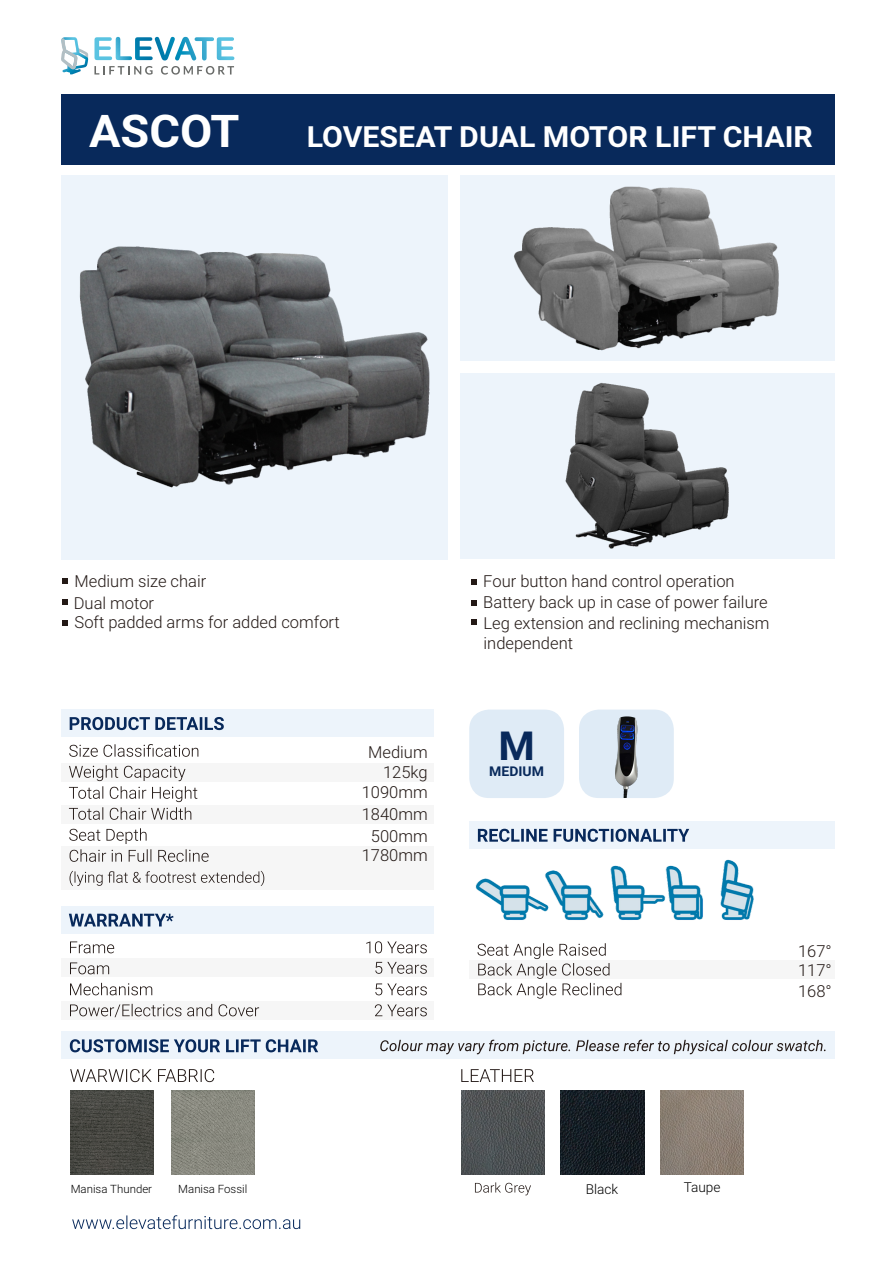
<style>
.page{position:relative;width:896px;height:1266px;background:#fff}
.page>*{position:absolute;margin:0;border:0;box-sizing:border-box;transform-origin:0 0}
.t1{font:700 45.15px "Roboto";color:#fff;scale:1.04 1}
.t2{font:700 40.05px "Roboto";color:#08295b;scale:1.04 1}
.t3{font:700 29.1px "Roboto";color:#fff;scale:1.04 1}
.t4{font:300 16.5px/19.8px "Roboto";color:#231916}
.t5{font:300 13.65px "Roboto";color:#000}
.t6{font:700 13.5px "Roboto";color:#08295b;scale:1.04 1}
.t7{font:300 11.4px "Roboto";color:#000}
</style>
<div class="page">
<svg style="left:72px;top:1215px;width:228px;height:14px"></svg>
<svg style="left:61px;top:37px;width:27px;height:37px"></svg>
<svg style="left:94px;top:37px;width:140px;height:23px"></svg>
<svg style="left:94px;top:66px;width:59px;height:9px"></svg>
<svg style="left:161px;top:66px;width:73px;height:9px"></svg>
<div style="left:61px;top:175px;width:387px;height:384px;background:#edf4fb"></div>
<div style="left:461px;top:175px;width:374px;height:185px;background:#edf4fb"></div>
<div style="left:461px;top:374px;width:374px;height:185px;background:#edf4fb"></div>
<div style="left:61px;top:94px;width:774px;height:71px;background:#08295b"></div>
<div style="left:61px;top:805px;width:372px;height:18px;background:#f6f6f6"></div>
<div style="left:61px;top:847px;width:372px;height:43px;background:#f6f6f6"></div>
<div style="left:61px;top:763px;width:372px;height:18px;background:#f6f6f6"></div>
<div style="left:61px;top:709px;width:372px;height:28px;background:#edf4fb"></div>
<svg style="left:69px;top:744px;width:129px;height:13px"></svg>
<svg style="left:69px;top:765px;width:128px;height:55px"></svg>
<svg style="left:69px;top:828px;width:140px;height:34px"></svg>
<svg style="left:70px;top:871px;width:194px;height:15px"></svg>
<svg style="left:70px;top:717px;width:154px;height:13px"></svg>
<div style="left:61px;top:1032px;width:774px;height:27px;background:#edf4fb"></div>
<svg style="left:70px;top:1039px;width:248px;height:13px"></svg>
<svg style="left:63px;top:578px;width:5px;height:6px"></svg>
<svg style="left:63px;top:600px;width:5px;height:5px"></svg>
<svg style="left:63px;top:621px;width:5px;height:5px"></svg>
<div style="left:469px;top:709px;width:95px;height:89px;background:#dfebf6;border-radius:20px"></div>
<div style="left:579px;top:709px;width:95px;height:89px;background:#dfebf6;border-radius:20px"></div>
<div style="left:469px;top:961px;width:366px;height:18px;background:#f6f6f6"></div>
<div style="left:469px;top:821px;width:366px;height:27px;background:#edf4fb"></div>
<svg style="left:477px;top:943px;width:144px;height:56px"></svg>
<svg style="left:478px;top:829px;width:211px;height:13px"></svg>
<div style="left:61px;top:1001px;width:372px;height:18px;background:#f6f6f6"></div>
<div style="left:61px;top:959px;width:372px;height:18px;background:#f6f6f6"></div>
<div style="left:61px;top:906px;width:372px;height:27px;background:#edf4fb"></div>
<svg style="left:70px;top:941px;width:44px;height:12px"></svg>
<svg style="left:70px;top:962px;width:39px;height:12px"></svg>
<svg style="left:70px;top:983px;width:82px;height:12px"></svg>
<svg style="left:70px;top:1004px;width:189px;height:13px"></svg>
<svg style="left:366px;top:941px;width:61px;height:12px"></svg>
<svg style="left:375px;top:983px;width:52px;height:12px"></svg>
<svg style="left:375px;top:1004px;width:52px;height:12px"></svg>
<svg style="left:380px;top:1040px;width:190px;height:14px"></svg>
<svg style="left:576px;top:1040px;width:249px;height:14px"></svg>
<img style="left:559px;top:872px;width:25px;height:48px">
<img style="left:674px;top:866px;width:14px;height:54px">
<img style="left:688px;top:859px;width:66px;height:61px">
<img style="left:475px;top:870px;width:84px;height:50px">
<img style="left:584px;top:865px;width:90px;height:55px">
<svg style="left:69px;top:914px;width:105px;height:12px"></svg>
<svg style="left:471px;top:619px;width:6px;height:6px"></svg>
<svg style="left:471px;top:579px;width:6px;height:6px"></svg>
<svg style="left:471px;top:600px;width:6px;height:6px"></svg>
<svg style="left:461px;top:1069px;width:73px;height:13px"></svg>
<svg style="left:475px;top:1182px;width:56px;height:13px"></svg>
<img style="left:461px;top:1091px;width:84px;height:83px">
<svg style="left:70px;top:1069px;width:144px;height:13px"></svg>
<img style="left:171px;top:1091px;width:84px;height:83px">
<img style="left:561px;top:1091px;width:83px;height:83px">
<img style="left:70px;top:1091px;width:84px;height:83px">
<img style="left:660px;top:1091px;width:84px;height:83px">
<img style="left:79px;top:246px;width:351px;height:242px">
<img style="left:514px;top:186px;width:265px;height:165px">
<img style="left:565px;top:382px;width:164px;height:167px">
<img style="left:615px;top:716px;width:23px;height:82px">
<svg style="left:375px;top:962px;width:52px;height:12px"></svg>
<h1 class="t1" style="left:89px;top:113px;width:146px">ASCOT</h1>
<h3 class="t3" style="left:307px;top:125px;width:488px">LOVESEAT DUAL MOTOR LIFT CHAIR</h3>
<p class="t4" style="left:75px;top:573px;width:133px">Medium size chair</p>
<p class="t4" style="left:74px;top:595px;width:82px">Dual motor</p>
<p class="t4" style="left:483px;top:572px;width:286px;line-height:21px">Four button hand control operation<br>Battery back up in case of power failure</p>
<p class="t4" style="left:75px;top:614px;width:267px">Soft padded arms for added comfort</p>
<p class="t4" style="left:368px;top:744px;width:61px">Medium</p>
<p class="t4" style="left:383px;top:764px;width:46px">125kg</p>
<p class="t4" style="left:362px;top:784px;width:67px">1090mm</p>
<p class="t4" style="left:362px;top:805px;width:67px;line-height:21.8px;text-align:center">1840mm<br>500mm</p>
<p class="t4" style="left:362px;top:847px;width:67px">1780mm</p>
<p class="t4" style="left:484px;top:615px;width:287px">Leg extension and reclining mechanism independent</p>
<h2 class="t2" style="left:498px;top:730px;width:37px">M</h2>
<p class="t6" style="left:489px;top:765px;width:54px">MEDIUM</p>
<p class="t4" style="left:798px;top:943px;width:35px;line-height:18.6px">167°<br>117°</p>
<p class="t4" style="left:798px;top:982px;width:35px">168°</p>
<p class="t7" style="left:71px;top:1184px;width:83px">Manisa Thunder</p>
<p class="t7" style="left:178px;top:1184px;width:71px">Manisa Fossil</p>
<p class="t5" style="left:586px;top:1184px;width:34px">Black</p>
<p class="t5" style="left:684px;top:1182px;width:38px">Taupe</p>
</div>
